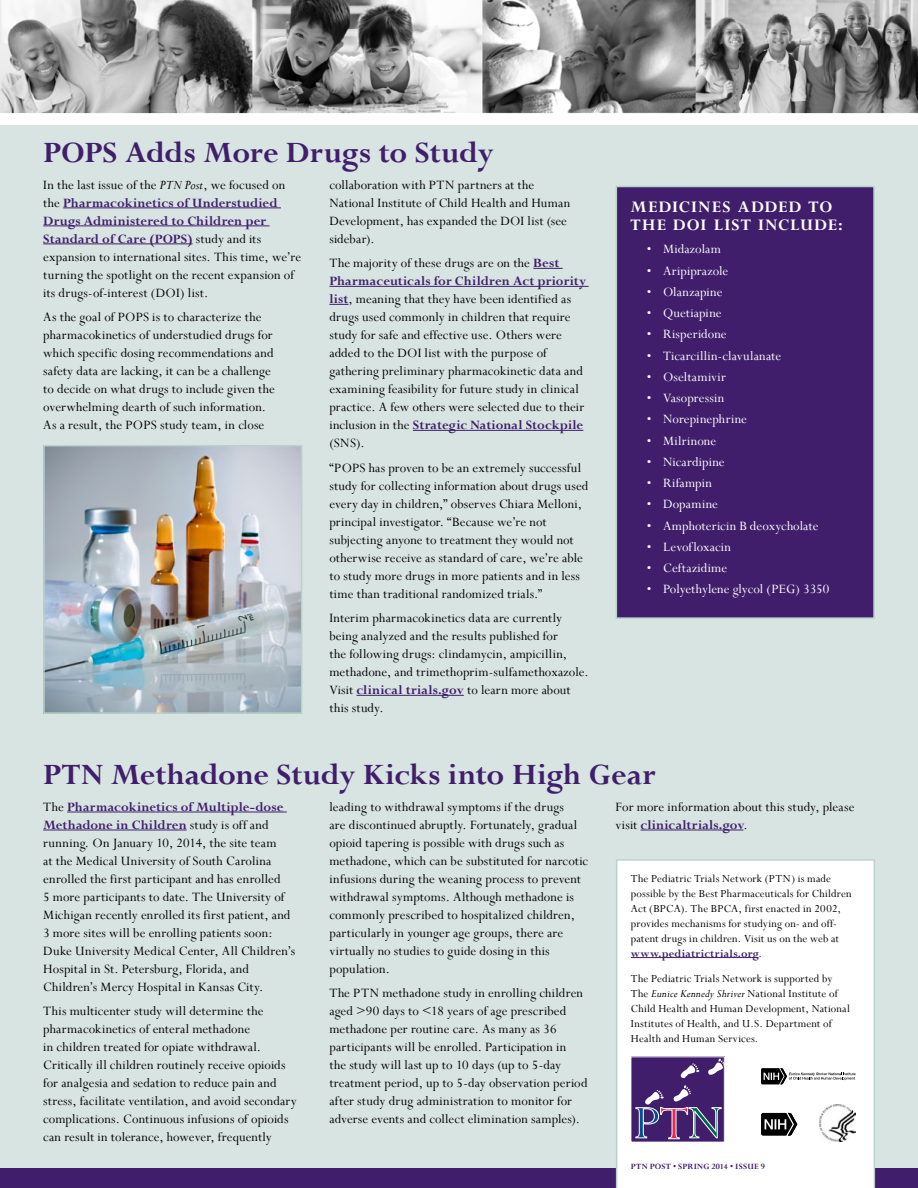
<style>
.page{position:relative;width:918px;height:1188px;background:#d8e4e1}
.page>*{position:absolute;margin:0;border:0;box-sizing:border-box;transform-origin:0 0}
.t1{font:700 33px "Perpetua";letter-spacing:-.005em;color:#401e6b}
.t2{font:700 18px/18px "Perpetua";letter-spacing:.06em;color:#fff}
.t3{font:14.25px/18px "Perpetua";letter-spacing:.01em;color:#000}
.t4{font:14.25px "Perpetua";letter-spacing:.01em;color:#fff}
.t5{font:12px/15px "Perpetua";letter-spacing:.015em;color:#000}
.t6{font:700 9px "Perpetua";letter-spacing:.035em;color:#401e6b}
.s1{font-style:italic}
.s2{font-weight:700;color:#401e6b}
.s3{font-size:13.5px}
</style>
<div class="page">
<img style="left:0;top:0;width:918px;height:124px">
<div style="left:0;top:1169px;width:918px;height:19px;background:#401e6b"></div>
<div style="left:616px;top:859px;width:259px;height:329px;background:#fff"></div>
<svg style="left:761px;top:1068px;width:95px;height:16px;background:#b4b4b4"></svg>
<svg style="left:761px;top:1113px;width:36px;height:23px"></svg>
<img style="left:819px;top:1105px;width:37px;height:37px">
<div style="left:631px;top:1057px;width:93px;height:85px;background:#401e6b"></div>
<svg style="left:680px;top:1063px;width:19px;height:15px"></svg>
<svg style="left:708px;top:1058px;width:17px;height:17px"></svg>
<svg style="left:636px;top:1085px;width:86px;height:54px"></svg>
<hr style="left:67px;top:812px;width:220px;height:1px;background:#401e6b">
<hr style="left:43px;top:830px;width:144px;height:1px;background:#401e6b">
<hr style="left:641px;top:830px;width:102px;height:1px;background:#401e6b">
<hr style="left:63px;top:208px;width:218px;height:1px;background:#401e6b">
<hr style="left:43px;top:226px;width:227px;height:1px;background:#401e6b">
<hr style="left:43px;top:244px;width:150px;height:1px;background:#401e6b">
<hr style="left:533px;top:268px;width:30px;height:1px;background:#401e6b">
<hr style="left:329px;top:286px;width:260px;height:1px;background:#401e6b">
<svg style="left:329px;top:304px;width:20px;height:1px"></svg>
<hr style="left:413px;top:430px;width:170px;height:1px;background:#401e6b">
<hr style="left:357px;top:695px;width:107px;height:1px;background:#401e6b">
<div style="left:616px;top:187px;width:258px;height:431px;background:#401e6b"></div>
<div style="left:616px;top:186px;width:259px;height:433px;border:2px solid #bad1cb"></div>
<img style="left:46px;top:448px;width:253px;height:263px">
<div style="left:43px;top:445px;width:259px;height:269px;border:2px solid #bad1cb"></div>
<h1 class="t1" style="left:43px;top:132px;width:452px">POPS Adds More Drugs to Study</h1>
<p class="t3" style="left:43px;top:175px;width:259px">In the last issue of the <span class="s1">PTN Post</span>, we focused on the <span class="s2">Pharmacokinetics of Understudied Drugs Administered to Children per Standard of Care (POPS)</span> study and its expansion to international sites. This time, we’re turning the spotlight on the recent expansion of its drugs-of-interest (DOI) list.</p>
<p class="t3" style="left:43px;top:308px;width:233px">As the goal of POPS is to characterize the pharmacokinetics of understudied drugs for which specific dosing recommendations and safety data are lacking, it can be a challenge to decide on what drugs to include given the overwhelming dearth of such information.<br>As a result, the POPS study team, in close</p>
<p class="t3" style="left:329px;top:175px;width:243px">collaboration with PTN partners at the National Institute of Child Health and Human Development, has expanded the DOI list (see sidebar).</p>
<p class="t3" style="left:329px;top:254px;width:258px">The majority of these drugs are on the <span class="s2">Best Pharmaceuticals for Children Act priority list</span>, meaning that they have been identified as drugs used commonly in children that require study for safe and effective use. Others were added to the DOI list with the purpose of gathering preliminary pharmacokinetic data and examining feasibility for future study in clinical practice. A few others were selected due to their inclusion in the <span class="s2">Strategic National Stockpile </span>(SNS).</p>
<p class="t3" style="left:329px;top:458px;width:261px">“POPS has proven to be an extremely successful study for collecting information about drugs used every day in children,” observes Chiara Melloni, principal investigator. “Because we’re not subjecting anyone to treatment they would not otherwise receive as standard of care, we’re able to study more drugs in more patients and in less time than traditional randomized trials.”</p>
<p class="t3" style="left:329px;top:609px;width:261px">Interim pharmacokinetics data are currently being analyzed and the results published for<br>the following drugs: clindamycin, ampicillin, methadone, and trimethoprim-sulfamethoxazole.<br>Visit <span class="s2">clinical trials.gov</span> to learn more about this study.</p>
<p class="t2" style="left:631px;top:198px;width:214px;text-indent:178px">to the DOI List include:</p>
<p class="t4" style="left:647px;top:240px;width:76px"><span class="s3">•</span> Midazolam</p>
<p class="t4" style="left:647px;top:262px;width:83px"><span class="s3">•</span> Aripiprazole</p>
<p class="t4" style="left:647px;top:283px;width:77px"><span class="s3">•</span> Olanzapine</p>
<p class="t4" style="left:647px;top:304px;width:76px"><span class="s3">•</span> Quetiapine</p>
<p class="t4" style="left:647px;top:325px;width:81px"><span class="s3">•</span> Risperidone</p>
<p class="t4" style="left:647px;top:347px;width:136px"><span class="s3">•</span> Ticarcillin-clavulanate</p>
<p class="t4" style="left:647px;top:368px;width:81px"><span class="s3">•</span> Oseltamivir</p>
<p class="t4" style="left:647px;top:389px;width:79px"><span class="s3">•</span> Vasopressin</p>
<p class="t4" style="left:647px;top:410px;width:102px"><span class="s3">•</span> Norepinephrine</p>
<p class="t4" style="left:647px;top:432px;width:71px"><span class="s3">•</span> Milrinone</p>
<p class="t4" style="left:647px;top:453px;width:79px"><span class="s3">•</span> Nicardipine</p>
<p class="t4" style="left:647px;top:474px;width:67px"><span class="s3">•</span> Rifampin</p>
<p class="t4" style="left:647px;top:495px;width:73px"><span class="s3">•</span> Dopamine</p>
<p class="t4" style="left:647px;top:517px;width:173px"><span class="s3">•</span> Amphotericin B deoxycholate</p>
<p class="t4" style="left:647px;top:538px;width:86px"><span class="s3">•</span> Levofloxacin</p>
<p class="t4" style="left:647px;top:559px;width:82px"><span class="s3">•</span> Ceftazidime</p>
<p class="t4" style="left:647px;top:580px;width:184px"><span class="s3">•</span> Polyethylene glycol (PEG) 3350</p>
<p class="t2" style="left:631px;top:198px;width:29px">Medicines</p>
<p class="t2" style="left:738px;top:198px;width:14px">added</p>
<h1 class="t1" style="left:43px;top:754px;width:614px">PTN Methadone Study Kicks into High Gear</h1>
<p class="t3" style="left:43px;top:798px;width:254px">The <span class="s2">Pharmacokinetics of Multiple-dose Methadone in Children</span> study is off and running. On January 10, 2014, the site team<br>at the Medical University of South Carolina enrolled the first participant and has enrolled<br>5 more participants to date. The University of Michigan recently enrolled its first patient, and 3 more sites will be enrolling patients soon:<br>Duke University Medical Center, All Children’s Hospital in St. Petersburg, Florida, and Children’s Mercy Hospital in Kansas City.</p>
<p class="t3" style="left:43px;top:1002px;width:255px">This multicenter study will determine the pharmacokinetics of enteral methadone<br>in children treated for opiate withdrawal.<br>Critically ill children routinely receive opioids for analgesia and sedation to reduce pain and stress, facilitate ventilation, and avoid secondary complications. Continuous infusions of opioids can result in tolerance, however, frequently</p>
<p class="t3" style="left:329px;top:798px;width:260px">leading to withdrawal symptoms if the drugs<br>are discontinued abruptly. Fortunately, gradual opioid tapering is possible with drugs such as methadone, which can be substituted for narcotic infusions during the weaning process to prevent withdrawal symptoms. Although methadone is commonly prescribed to hospitalized children, particularly in younger age groups, there are virtually no studies to guide dosing in this population.</p>
<p class="t3" style="left:329px;top:984px;width:260px">The PTN methadone study in enrolling children aged &gt;90 days to &lt;18 years of age prescribed methadone per routine care. As many as 36 participants will be enrolled. Participation in<br>the study will last up to 10 days (up to 5-day treatment period, up to 5-day observation period after study drug administration to monitor for adverse events and collect elimination samples).</p>
<p class="t3" style="left:616px;top:798px;width:240px">For more information about this study, please visit <span class="s2">clinicaltrials.gov</span>.</p>
<p class="t5" style="left:631px;top:870px;width:222px">The Pediatric Trials Network (PTN) is made possible by the Best Pharmaceuticals for Children Act (BPCA). The BPCA, first enacted in 2002, provides mechanisms for studying on- and off&shy;patent drugs in children. Visit us on the web at <span class="s2">www.pediatrictrials.org</span>.</p>
<p class="t5" style="left:631px;top:971px;width:221px">The Pediatric Trials Network is supported by The <span class="s1">Eunice Kennedy Shriver</span> National Institute of Child Health and Human Development, National Institutes of Health, and U.S. Department of Health and Human Services.</p>
<p class="t6" style="left:631px;top:1160px;width:136px">PTN POST • Spring 2014 • Issue 9</p>
</div>
